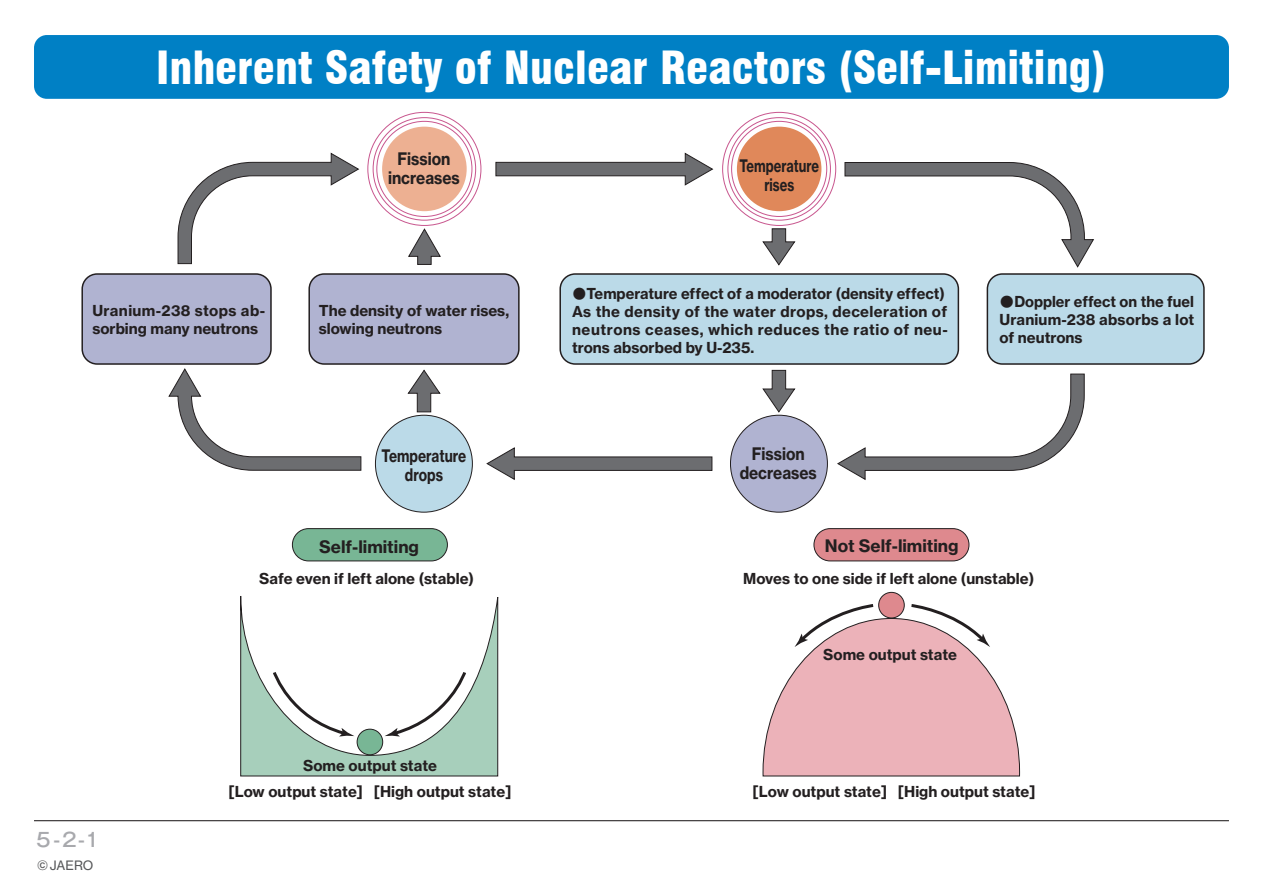
<style>
.page{position:relative;width:1263px;height:893px;background:#fff}
.page>*{position:absolute;margin:0;border:0;box-sizing:border-box;transform-origin:0 0}
.t1{font:900 condensed 44.7px "Swiss 721 BT";color:#fff}
.t2{font:500 19.2px "Gothic MB101 Pro";color:#a8a9ad}
.t3{font:16.95px/19.2px "N Haas Grotesk TX Pro 75 Bd";color:#231f20;text-align:center;scale:.9 1}
.t4{font:16.95px "N Haas Grotesk TX Pro 75 Bd";color:#231f20}
.t5{font:16.95px/19.2px "N Haas Grotesk TX Pro 75 Bd";color:#231f20;text-align:center;scale:.75 1}
.t6{font:16.95px/19.2px "N Haas Grotesk TX Pro 75 Bd";color:#231f20;text-align:center;scale:.8 1}
.t7{font:14.85px/17.9px "N Haas Grotesk TX Pro 75 Bd";color:#231f20}
.t8{font:14.85px/17.9px "N Haas Grotesk TX Pro 75 Bd";letter-spacing:.02em;color:#231f20}
.t9{font:12.75px "N Haas Grotesk TX Pro 55 Rg";color:#57585a}
.s1{font-family:"MS Gothic"}
</style>
<div class="page">
<div style="left:34px;top:35px;width:1195px;height:64px;background:#0080c5;border-radius:13px"></div>
<hr style="left:34px;top:820px;width:1195px;height:1px;background:#231f20">
<svg style="left:240px;top:596px;width:258px;height:181px"></svg>
<div style="left:357px;top:729px;width:26px;height:26px;background:#78b695;border-radius:50%"></div>
<div style="left:357px;top:729px;width:26px;height:26px;border:1px solid #231f20;border-radius:50%"></div>
<div style="left:879px;top:592px;width:25px;height:26px;background:#de898e;border-radius:50%"></div>
<div style="left:878px;top:592px;width:27px;height:26px;border:1px solid #231f20;border-radius:50%"></div>
<svg style="left:271px;top:669px;width:83px;height:68px"></svg>
<svg style="left:385px;top:669px;width:83px;height:68px"></svg>
<svg style="left:762px;top:602px;width:258px;height:175px"></svg>
<div style="left:292px;top:529px;width:155px;height:32px;background:#78b695;border-radius:16px"></div>
<div style="left:292px;top:528px;width:156px;height:33px;border:1px solid #231f20;border-radius:16px"></div>
<div style="left:814px;top:529px;width:155px;height:32px;background:#de898e;border-radius:16px"></div>
<div style="left:813px;top:528px;width:156px;height:33px;border:1px solid #231f20;border-radius:16px"></div>
<div style="left:382px;top:127px;width:85px;height:84px;background:#edb092;border-radius:50%"></div>
<div style="left:737px;top:127px;width:84px;height:84px;background:#e0885a;border-radius:50%"></div>
<div style="left:730px;top:415px;width:98px;height:97px;background:#b0b3d1;border:1px solid #231f20;border-radius:50%"></div>
<div style="left:375px;top:415px;width:97px;height:97px;background:#bbdae8;border-radius:50%"></div>
<svg style="left:495px;top:153px;width:218px;height:32px"></svg>
<svg style="left:762px;top:228px;width:33px;height:37px"></svg>
<svg style="left:408px;top:228px;width:33px;height:37px"></svg>
<svg style="left:762px;top:370px;width:33px;height:43px"></svg>
<svg style="left:408px;top:370px;width:32px;height:42px"></svg>
<svg style="left:486px;top:447px;width:226px;height:33px"></svg>
<svg style="left:168px;top:368px;width:193px;height:103px"></svg>
<svg style="left:837px;top:374px;width:247px;height:106px"></svg>
<svg style="left:845px;top:162px;width:249px;height:105px"></svg>
<svg style="left:178px;top:153px;width:181px;height:111px"></svg>
<div style="left:82px;top:274px;width:189px;height:90px;background:#b0b3d1;border-radius:15px"></div>
<div style="left:81px;top:273px;width:191px;height:92px;border:2px solid #231f20;border-radius:15px"></div>
<div style="left:309px;top:274px;width:210px;height:90px;background:#b0b3d1;border-radius:15px"></div>
<div style="left:308px;top:273px;width:212px;height:92px;border:2px solid #231f20;border-radius:15px"></div>
<div style="left:560px;top:274px;width:398px;height:90px;background:#bbdae8;border-radius:15px"></div>
<div style="left:559px;top:273px;width:400px;height:92px;border:2px solid #231f20;border-radius:15px"></div>
<div style="left:987px;top:274px;width:217px;height:90px;background:#bbdae8;border-radius:15px"></div>
<div style="left:987px;top:273px;width:218px;height:92px;border:2px solid #231f20;border-radius:15px"></div>
<h1 class="t1" style="left:156px;top:41px;width:952px">Inherent Safety of Nuclear Reactors (Self-Limiting)</h1>
<p class="t7" style="left:92px;top:302px;width:174px">Uranium-238 stops ab&shy;sorbing many neutrons</p>
<p class="t3" style="left:388px;top:149px;width:81px">Fission increases</p>
<p class="t5" style="left:739px;top:156px;width:108px">Temperature rises</p>
<p class="t7" style="left:319px;top:302px;width:192px">The density of water rises, slowing neutrons</p>
<p class="t6" style="left:382px;top:446px;width:108px">Temperature drops</p>
<p class="t8" style="left:572px;top:285px;width:377px"><span class="s1">●</span>Temperature effect of a moderator (density effect)<br>As the density of the water drops, deceleration of neutrons ceases, which reduces the ratio of neu&shy;trons absorbed by U-235.</p>
<p class="t3" style="left:740px;top:444px;width:87px">Fission decreases</p>
<p class="t4" style="left:319px;top:536px;width:101px">Self-limiting</p>
<p class="t4" style="left:825px;top:535px;width:135px">Not Self-limiting</p>
<p class="t7" style="left:999px;top:293px;width:196px;text-align:justify"><span class="s1">●</span>Doppler effect on the fuel Uranium-238 absorbs a lot of neutrons</p>
<p class="t7" style="left:259px;top:570px;width:216px">Safe even if left alone (stable)</p>
<p class="t7" style="left:303px;top:756px;width:135px">Some output state</p>
<p class="t7" style="left:743px;top:570px;width:292px">Moves to one side if left alone (unstable)</p>
<p class="t7" style="left:823px;top:645px;width:135px">Some output state</p>
<p class="t2" style="left:36px;top:824px;width:65px">5-2-1</p>
<p class="t9" style="left:37px;top:858px;width:58px">©JAERO</p>
<p class="t7" style="left:228px;top:782px;width:284px">[Low output state] [High output state]</p>
<p class="t7" style="left:752px;top:782px;width:284px">[Low output state] [High output state]</p>
</div>
